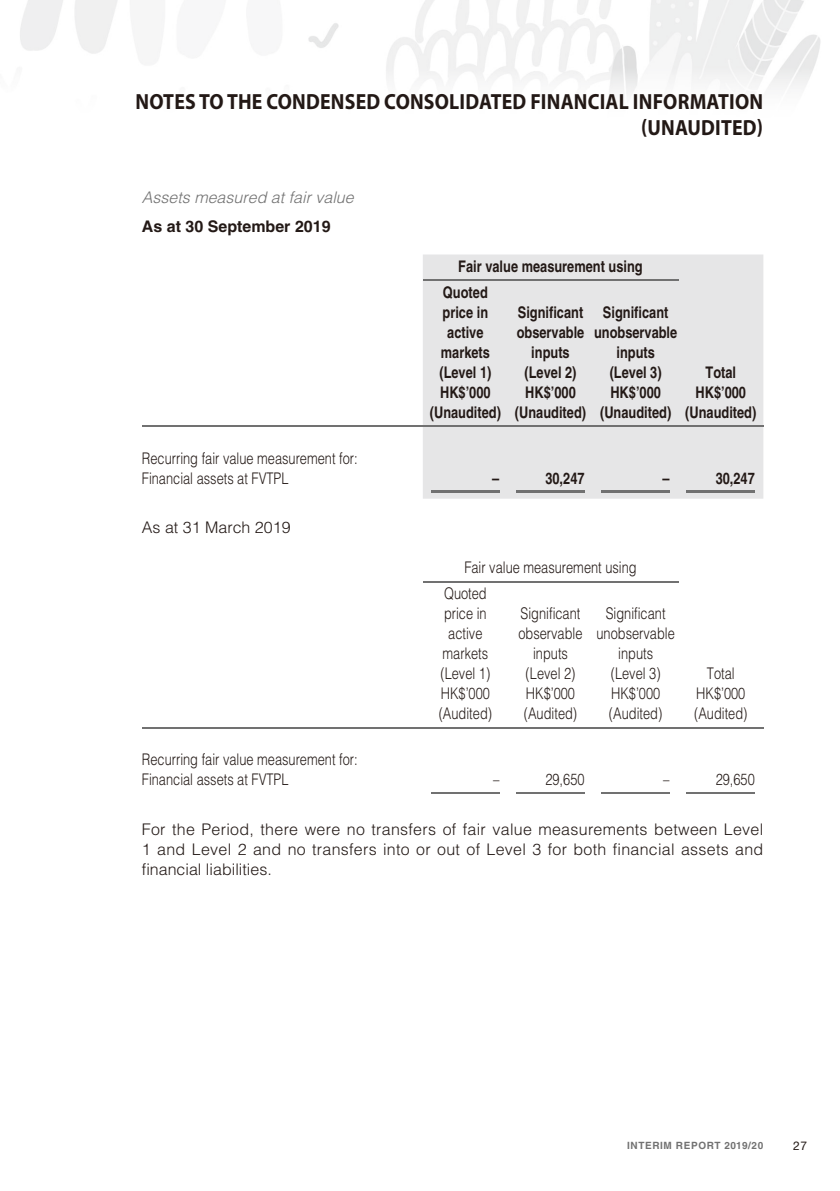
<style>
.page{position:relative;width:840px;height:1191px;background:#fff}
.page>*{position:absolute;margin:0;border:0;box-sizing:border-box;transform-origin:0 0}
.t1{font:700 22px/26px "Myriad Pro";letter-spacing:.01em;color:#231916;text-align:right;scale:.9 1}
.t2{font:300 16px/20px "Helvetica LT Std";color:#231916;scale:.8 1}
.t3{font:700 16px/20px "Helvetica LT Std";color:#231916;text-align:center;scale:.8 1}
.t4{font:300 16px/20px "Helvetica LT Std";color:#231916;text-align:justify}
.t5{font:italic 300 16px "Helvetica LT Std";color:#717171}
.t6{font:700 16px "Helvetica LT Std";color:#231916}
.t7{font:12px "Helvetica LT Std Fractions";color:#231916}
.t8{font:700 10px "Helvetica LT Std";letter-spacing:.06em;color:#717171}
</style>
<div class="page">
<img style="left:20px;top:0;width:801px;height:94px">
<div style="left:422px;top:254px;width:341px;height:244px;background:#e6e6e7"></div>
<hr style="left:422px;top:279px;width:255px;height:1px;background:#717171">
<hr style="left:142px;top:425px;width:280px;height:1px;background:#717171">
<hr style="left:422px;top:425px;width:85px;height:1px;background:#717171">
<hr style="left:507px;top:425px;width:85px;height:1px;background:#717171">
<hr style="left:592px;top:425px;width:85px;height:1px;background:#717171">
<hr style="left:677px;top:425px;width:86px;height:1px;background:#717171">
<hr style="left:431px;top:490px;width:68px;height:1px;background:#717171">
<hr style="left:431px;top:492px;width:68px;height:1px;background:#717171">
<hr style="left:516px;top:490px;width:68px;height:1px;background:#717171">
<hr style="left:516px;top:492px;width:68px;height:1px;background:#717171">
<hr style="left:601px;top:490px;width:68px;height:1px;background:#717171">
<hr style="left:601px;top:492px;width:68px;height:1px;background:#717171">
<hr style="left:686px;top:490px;width:68px;height:1px;background:#717171">
<hr style="left:686px;top:492px;width:68px;height:1px;background:#717171">
<hr style="left:422px;top:581px;width:255px;height:1px;background:#717171">
<hr style="left:142px;top:727px;width:280px;height:1px;background:#717171">
<hr style="left:422px;top:727px;width:85px;height:1px;background:#717171">
<hr style="left:507px;top:727px;width:85px;height:1px;background:#717171">
<hr style="left:592px;top:727px;width:85px;height:1px;background:#717171">
<hr style="left:677px;top:727px;width:86px;height:1px;background:#717171">
<hr style="left:431px;top:792px;width:68px;height:1px;background:#717171">
<hr style="left:431px;top:793px;width:68px;height:1px;background:#717171">
<hr style="left:516px;top:792px;width:68px;height:1px;background:#717171">
<hr style="left:516px;top:793px;width:68px;height:1px;background:#717171">
<hr style="left:601px;top:792px;width:68px;height:1px;background:#717171">
<hr style="left:601px;top:793px;width:68px;height:1px;background:#717171">
<hr style="left:686px;top:792px;width:68px;height:1px;background:#717171">
<hr style="left:686px;top:793px;width:68px;height:1px;background:#717171">
<h1 class="t1" style="left:135px;top:91px;width:698px">NOTES TO THE CONDENSED CONSOLIDATED FINANCIAL INFORMATION (UNAUDITED)</h1>
<p class="t5" style="left:142px;top:192px;width:213px">Assets measured at fair value</p>
<p class="t6" style="left:142px;top:220px;width:190px">As at 30 September 2019</p>
<p class="t2" style="left:142px;top:450px;width:271px">Recurring fair value measurement for:<br>Financial assets at FVTPL</p>
<p class="t4" style="left:142px;top:519px;width:150px">As at 31 March 2019</p>
<p class="t3" style="left:442px;top:255px;width:251px;line-height:26px;text-align:left;text-indent:15px">Fair value measurement using<br>Quoted</p>
<p class="t3" style="left:440px;top:304px;width:63px">price in active markets</p>
<p class="t3" style="left:516px;top:304px;width:86px">Significant observable inputs</p>
<p class="t3" style="left:593px;top:304px;width:106px">Significant unobservable inputs</p>
<p class="t3" style="left:439px;top:364px;width:66px">(Level 1)</p>
<p class="t3" style="left:524px;top:364px;width:66px">(Level 2)</p>
<p class="t3" style="left:609px;top:364px;width:66px">(Level 3)</p>
<p class="t3" style="left:705px;top:364px;width:40px">Total</p>
<p class="t3" style="left:440px;top:384px;width:65px">HK$’000</p>
<p class="t3" style="left:525px;top:384px;width:65px">HK$’000</p>
<p class="t3" style="left:610px;top:384px;width:65px">HK$’000</p>
<p class="t3" style="left:429px;top:384px;width:409px;text-align:left;text-indent:265px">HK$’000 (Unaudited) (Unaudited) (Unaudited) (Unaudited)</p>
<p class="t3" style="left:492px;top:470px;width:10px">–</p>
<p class="t3" style="left:545px;top:470px;width:50px">30,247</p>
<p class="t3" style="left:662px;top:470px;width:10px">–</p>
<p class="t3" style="left:715px;top:470px;width:50px">30,247</p>
<p class="t2" style="left:444px;top:556px;width:242px;line-height:26px;text-indent:20px">Fair value measurement using<br>Quoted</p>
<p class="t2" style="left:442px;top:605px;width:58px;text-align:center">price in active markets</p>
<p class="t2" style="left:518px;top:605px;width:82px;text-align:center">Significant observable inputs</p>
<p class="t2" style="left:596px;top:605px;width:99px;text-align:center">Significant unobservable inputs</p>
<p class="t2" style="left:440px;top:665px;width:64px">(Level 1)</p>
<p class="t2" style="left:525px;top:665px;width:64px">(Level 2)</p>
<p class="t2" style="left:610px;top:665px;width:64px">(Level 3)</p>
<p class="t2" style="left:706px;top:665px;width:36px">Total</p>
<p class="t2" style="left:440px;top:685px;width:63px">HK$’000</p>
<p class="t2" style="left:525px;top:685px;width:63px">HK$’000</p>
<p class="t2" style="left:610px;top:685px;width:63px">HK$’000</p>
<p class="t2" style="left:695px;top:685px;width:63px">HK$’000</p>
<p class="t2" style="left:438px;top:705px;width:68px">(Audited)</p>
<p class="t2" style="left:523px;top:705px;width:68px">(Audited)</p>
<p class="t2" style="left:608px;top:705px;width:68px">(Audited)</p>
<p class="t2" style="left:693px;top:705px;width:68px">(Audited)</p>
<p class="t2" style="left:142px;top:751px;width:271px">Recurring fair value measurement for:<br>Financial assets at FVTPL</p>
<p class="t2" style="left:493px;top:771px;width:10px">–</p>
<p class="t2" style="left:545px;top:771px;width:50px">29,650</p>
<p class="t2" style="left:663px;top:771px;width:10px">–</p>
<p class="t2" style="left:715px;top:771px;width:50px">29,650</p>
<p class="t4" style="left:142px;top:821px;width:622px">For the Period, there were no transfers of fair value measurements between Level 1 and Level 2 and no transfers into or out of Level 3 for both financial assets and financial liabilities.</p>
<p class="t8" style="left:627px;top:1141px;width:137px">INTERIM REPORT 2019/20</p>
<p class="t7" style="left:792px;top:1138px;width:16px">27</p>
</div>
